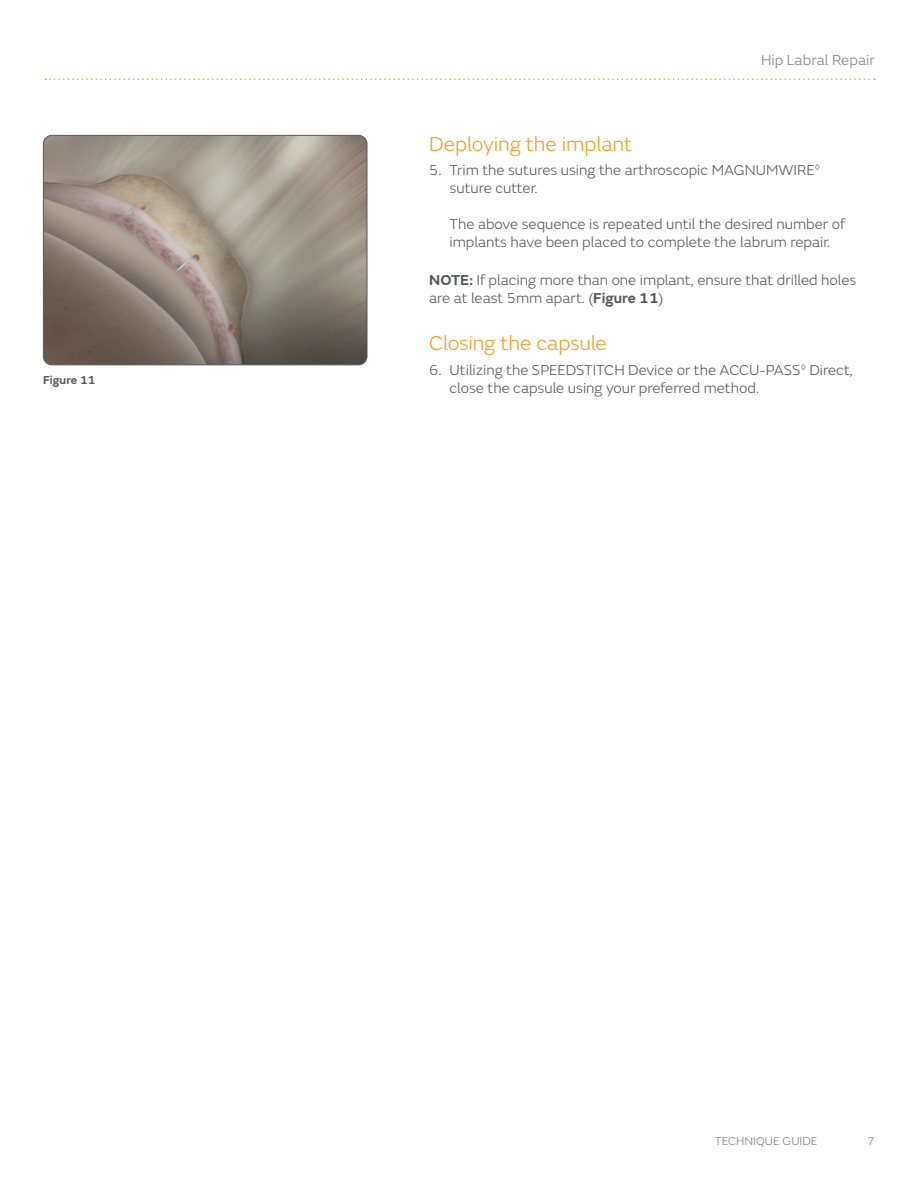
<style>
.page{position:relative;width:918px;height:1188px;background:#fff}
.page>*{position:absolute;margin:0;border:0;box-sizing:border-box;transform-origin:0 0}
.Orange_Paragraph_Sub{font:300 21px "SN Emeric";letter-spacing:-.005em;color:#f89c28}
.NOTES_CAUTION_Body_T{font:300 15px/18px "SN Emeric";color:#57585a}
.t1{font:300 15px "SN Emeric";letter-spacing:.005em;color:#808285}
.t2{font:300 12px "SN Emeric";color:#808285}
.Figure_descriptions{font:600 12px "SN Emeric";color:#57585a}
.s1{font-weight:600}
</style>
<div class="page">
<svg style="left:45px;top:78px;width:830px;height:2px"></svg>
<img style="left:43px;top:135px;width:324px;height:230px">
<div style="left:43px;top:135px;width:324px;height:230px;border:1px solid #57585a;border-radius:9px"></div>
<p class="Figure_descriptions" style="left:43px;top:372px;width:54px">Figure 11</p>
<p class="t1" style="left:761px;top:51px;width:115px">Hip Labral Repair</p>
<p class="Orange_Paragraph_Sub" style="left:429px;top:131px;width:205px">Deploying the implant</p>
<p class="NOTES_CAUTION_Body_T" style="left:450px;top:161px;width:372px;text-indent:-20px">5. Trim the sutures using the arthroscopic MAGNUMWIRE<sup>◊ </sup>suture cutter.</p>
<p class="NOTES_CAUTION_Body_T" style="left:450px;top:215px;width:397px">The above sequence is repeated until the desired number of implants have been placed to complete the labrum repair.</p>
<p class="NOTES_CAUTION_Body_T" style="left:429px;top:271px;width:429px"><span class="s1">NOTE:</span> If placing more than one implant, ensure that drilled holes are at least 5mm apart. (<span class="s1">Figure 11</span>)</p>
<p class="Orange_Paragraph_Sub" style="left:429px;top:331px;width:179px">Closing the capsule</p>
<p class="NOTES_CAUTION_Body_T" style="left:450px;top:361px;width:405px;text-indent:-20px">6. Utilizing the SPEEDSTITCH Device or the ACCU-PASS<sup>◊</sup> Direct, close the capsule using your preferred method.</p>
<p class="t2" style="left:715px;top:1134px;width:104px">TECHNIQUE GUIDE</p>
<p class="t2" style="left:868px;top:1134px;width:9px">7</p>
</div>
